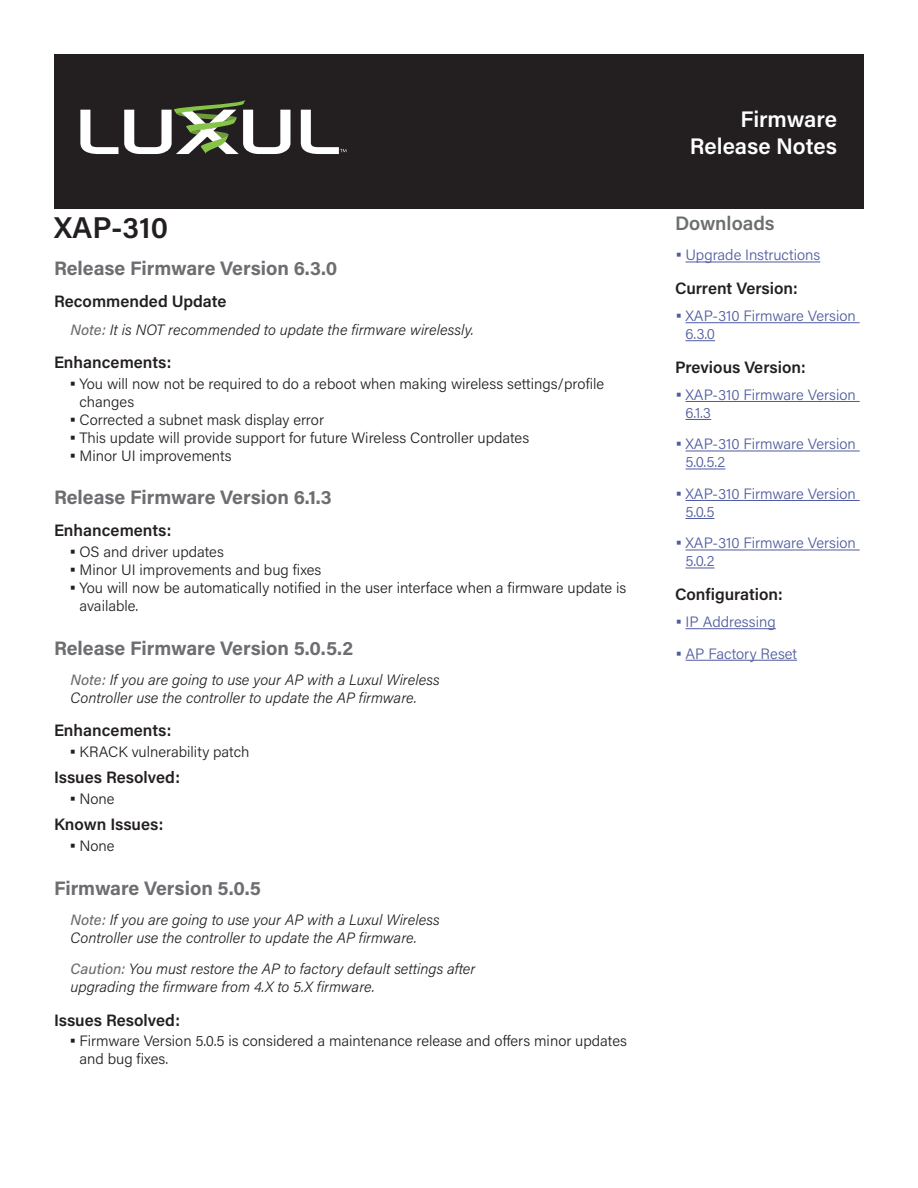
<style>
.page{position:relative;width:918px;height:1188px;background:#fff}
.page>*{position:absolute;margin:0;border:0;box-sizing:border-box;transform-origin:0 0}
.t1{font:600 30px "Acumin Pro";color:#231f20}
.t2{font:600 22.5px/27px "Acumin Pro";color:#fff;text-align:right}
.t3{font:700 19.5px "Acumin Pro";color:#6d6e71}
.t4{font:600 19.5px "Acumin Pro";letter-spacing:-.005em;color:#6d6e71}
.t5{font:600 16.5px "Acumin Pro";color:#231f20}
.t6{font:300 15px/18px "Acumin Pro";color:#231f20}
.t7{font:italic 300 15px/18px "Acumin Pro";color:#231f20}
.t8{font:300 15px/18px "Acumin Pro";color:#4f5b9e}
.s1{font-weight:500;color:#6d6e71}
.s2{font-size:21px}
</style>
<div class="page">
<div style="left:54px;top:54px;width:810px;height:154px;background:#231f20"></div>
<svg style="left:80px;top:100px;width:266px;height:54px"></svg>
<hr style="left:686px;top:262px;width:134px;height:1px;background:#4f5b9e">
<hr style="left:686px;top:322px;width:174px;height:1px;background:#4f5b9e">
<svg style="left:686px;top:340px;width:29px;height:1px"></svg>
<hr style="left:686px;top:401px;width:174px;height:1px;background:#4f5b9e">
<svg style="left:686px;top:419px;width:25px;height:1px"></svg>
<hr style="left:686px;top:451px;width:174px;height:1px;background:#4f5b9e">
<hr style="left:686px;top:469px;width:39px;height:1px;background:#4f5b9e">
<hr style="left:686px;top:500px;width:174px;height:1px;background:#4f5b9e">
<svg style="left:686px;top:518px;width:28px;height:1px"></svg>
<hr style="left:686px;top:550px;width:174px;height:1px;background:#4f5b9e">
<svg style="left:686px;top:568px;width:29px;height:1px"></svg>
<hr style="left:686px;top:628px;width:90px;height:1px;background:#4f5b9e">
<hr style="left:686px;top:660px;width:111px;height:1px;background:#4f5b9e">
<h1 class="t1" style="left:54px;top:207px;width:116px">XAP-310</h1>
<h3 class="t3" style="left:54px;top:255px;width:285px">Release Firmware Version 6.3.0</h3>
<p class="t5" style="left:54px;top:290px;width:174px">Recommended Update</p>
<p class="t7" style="left:70px;top:320px;width:405px"><span class="s1">Note:</span> It is NOT recommended to update the firmware wirelessly.</p>
<p class="t5" style="left:54px;top:351px;width:119px">Enhancements:</p>
<p class="t6" style="left:80px;top:374px;width:526px;text-indent:-10px"><span class="s2">•</span> You will now not be required to do a reboot when making wireless settings/profile changes</p>
<p class="t6" style="left:69px;top:410px;width:257px"><span class="s2">•</span> Corrected a subnet mask display error</p>
<p class="t6" style="left:69px;top:428px;width:462px"><span class="s2">•</span> This update will provide support for future Wireless Controller updates</p>
<p class="t6" style="left:69px;top:446px;width:164px"><span class="s2">•</span> Minor UI improvements</p>
<h3 class="t3" style="left:54px;top:484px;width:279px">Release Firmware Version 6.1.3</h3>
<p class="t5" style="left:54px;top:519px;width:119px">Enhancements:</p>
<p class="t6" style="left:69px;top:542px;width:156px"><span class="s2">•</span> OS and driver updates</p>
<p class="t6" style="left:69px;top:560px;width:254px"><span class="s2">•</span> Minor UI improvements and bug fixes</p>
<p class="t6" style="left:80px;top:578px;width:548px;text-indent:-10px"><span class="s2">•</span> You will now be automatically notified in the user interface when a firmware update is available.</p>
<h3 class="t3" style="left:54px;top:634px;width:301px">Release Firmware Version 5.0.5.2</h3>
<p class="t7" style="left:70px;top:670px;width:371px"><span class="s1">Note:</span> If you are going to use your AP with a Luxul Wireless<br>Controller use the controller to update the AP firmware.</p>
<p class="t5" style="left:54px;top:719px;width:119px">Enhancements:</p>
<p class="t6" style="left:69px;top:742px;width:182px"><span class="s2">•</span> KRACK vulnerability patch</p>
<p class="t5" style="left:54px;top:766px;width:128px">Issues Resolved:</p>
<p class="t6" style="left:69px;top:789px;width:47px"><span class="s2">•</span> None</p>
<p class="t5" style="left:54px;top:813px;width:111px">Known Issues:</p>
<p class="t6" style="left:69px;top:836px;width:47px"><span class="s2">•</span> None</p>
<h3 class="t3" style="left:54px;top:874px;width:208px">Firmware Version 5.0.5</h3>
<p class="t7" style="left:70px;top:910px;width:371px"><span class="s1">Note:</span> If you are going to use your AP with a Luxul Wireless<br>Controller use the controller to update the AP firmware.</p>
<p class="t7" style="left:70px;top:960px;width:406px"><span class="s1">Caution:</span> You must restore the AP to factory default settings after upgrading the firmware from 4.X to 5.X firmware.</p>
<p class="t5" style="left:54px;top:1008px;width:128px">Issues Resolved:</p>
<p class="t6" style="left:80px;top:1032px;width:549px;text-indent:-10px"><span class="s2">•</span> Firmware Version 5.0.5 is considered a maintenance release and offers minor updates and bug fixes.</p>
<h2 class="t2" style="left:690px;top:104px;width:149px">Firmware<br>Release Notes</h2>
<h3 class="t4" style="left:675px;top:210px;width:101px">Downloads</h3>
<p class="t8" style="left:675px;top:246px;width:147px"><span class="s2">•</span> Upgrade Instructions</p>
<p class="t5" style="left:675px;top:276px;width:124px">Current Version:</p>
<p class="t8" style="left:686px;top:306px;width:172px;text-indent:-10px"><span class="s2">•</span> XAP-310 Firmware Version<br>6.3.0</p>
<p class="t5" style="left:675px;top:355px;width:132px">Previous Version:</p>
<p class="t8" style="left:686px;top:385px;width:172px;text-indent:-10px"><span class="s2">•</span> XAP-310 Firmware Version<br>6.1.3</p>
<p class="t8" style="left:686px;top:435px;width:172px;text-indent:-10px"><span class="s2">•</span> XAP-310 Firmware Version<br>5.0.5.2</p>
<p class="t8" style="left:686px;top:484px;width:172px;text-indent:-10px"><span class="s2">•</span> XAP-310 Firmware Version<br>5.0.5</p>
<p class="t8" style="left:686px;top:534px;width:172px;text-indent:-10px"><span class="s2">•</span> XAP-310 Firmware Version<br>5.0.2</p>
<p class="t5" style="left:675px;top:582px;width:109px">Configuration:</p>
<p class="t8" style="left:675px;top:612px;width:102px"><span class="s2">•</span> IP Addressing</p>
<p class="t8" style="left:675px;top:644px;width:124px"><span class="s2">•</span> AP Factory Reset</p>
</div>
